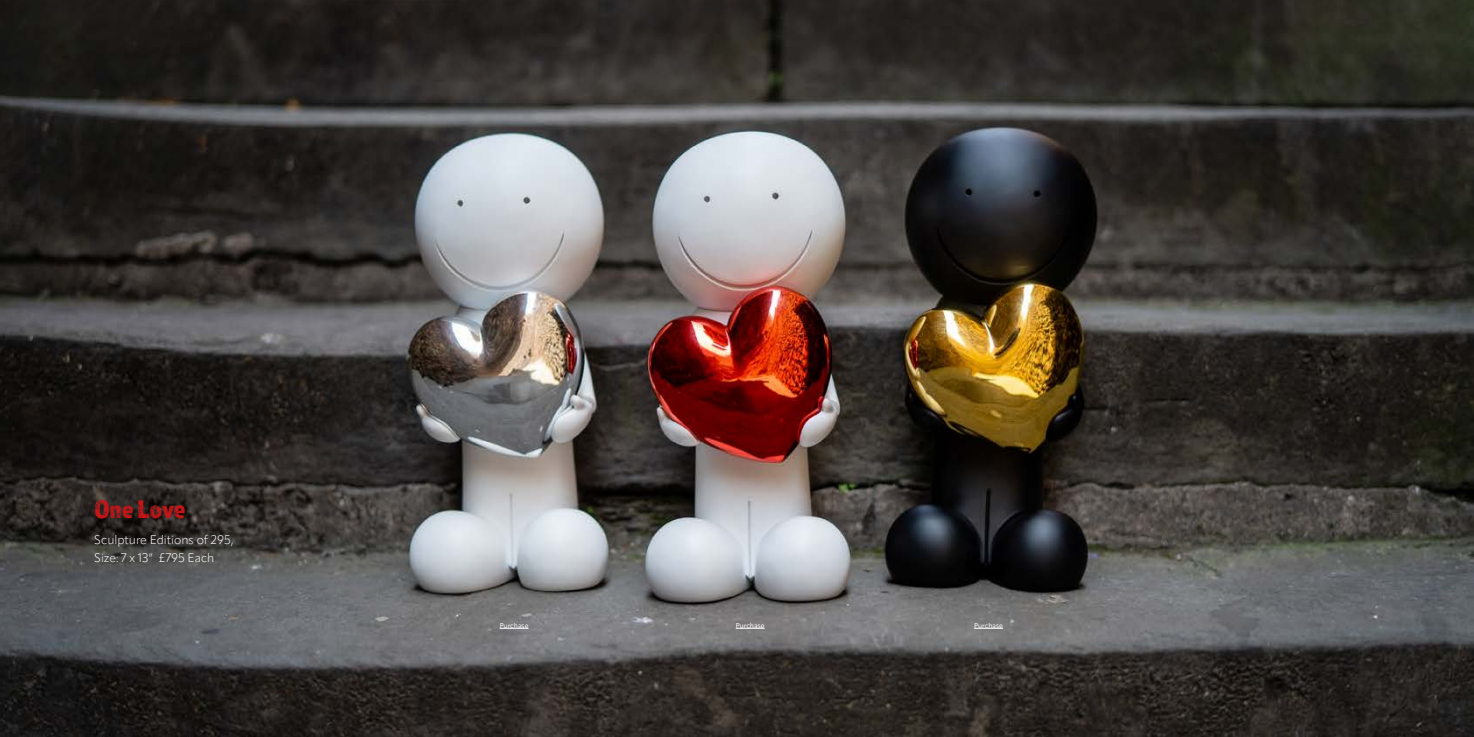
<style>
.page{position:relative;width:1474px;height:737px;background:#fff}
.page>*{position:absolute;margin:0;border:0;box-sizing:border-box;transform-origin:0 0}
.t1{font:26.25px "Almaq Rough";color:#c81517}
.t2{font:300 12.25px/18.4px "Apparat";color:#fff}
.t3{font:7px "Apparat";color:#fff}
</style>
<div class="page">
<img style="left:0;top:0;width:1473px;height:737px">
<svg style="left:499px;top:628px;width:29px;height:1px"></svg>
<svg style="left:735px;top:628px;width:29px;height:1px"></svg>
<svg style="left:974px;top:628px;width:29px;height:1px"></svg>
<h1 class="t1" style="left:94px;top:493px;width:93px">One Love</h1>
<p class="t2" style="left:94px;top:530px;width:141px">Sculpture Editions of 295,<br>Size: 7 x 13” £795 Each</p>
<p class="t3" style="left:499px;top:621px;width:30px">Purchase</p>
<p class="t3" style="left:735px;top:621px;width:30px">Purchase</p>
<p class="t3" style="left:974px;top:621px;width:30px">Purchase</p>
</div>
